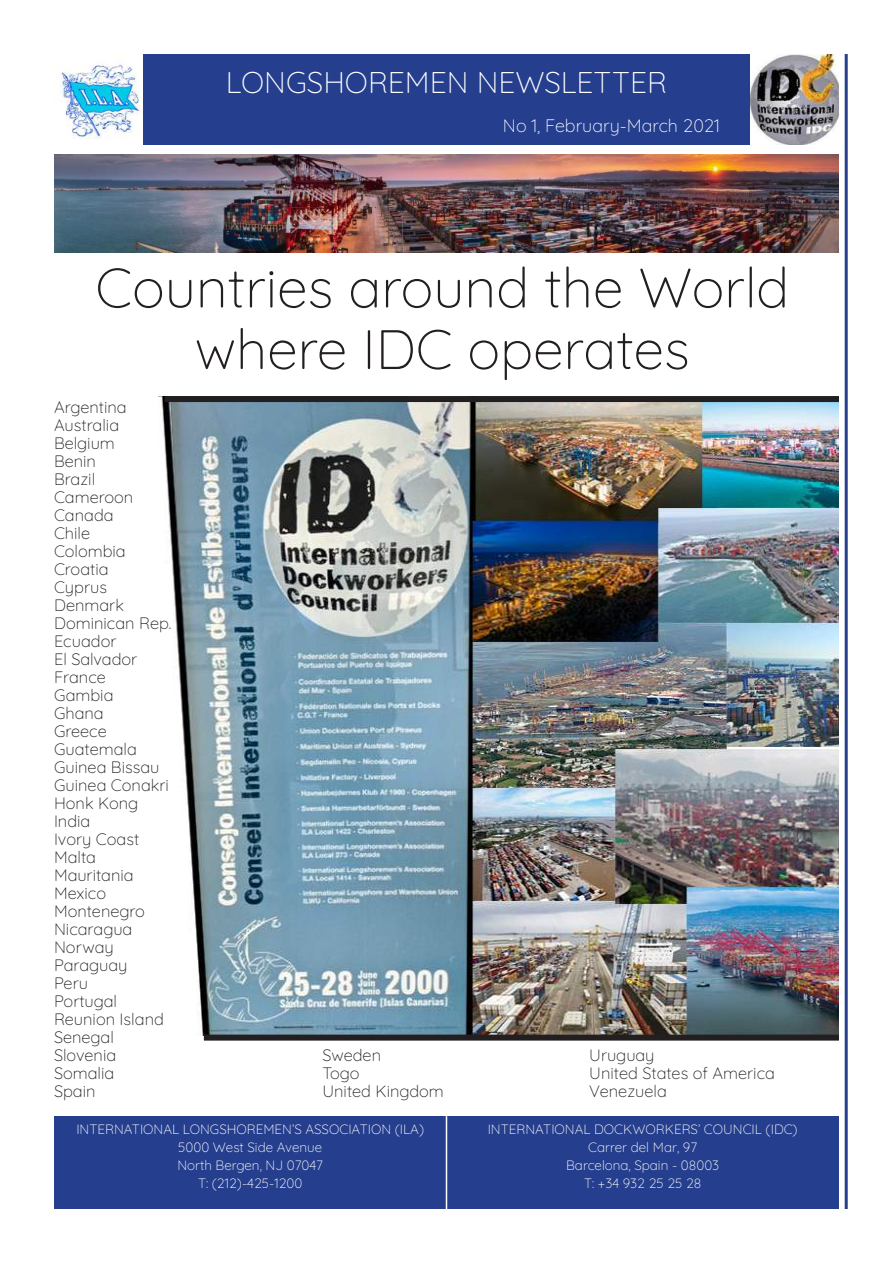
<style>
.page{position:relative;width:893px;height:1263px;background:#fff}
.page>*{position:absolute;margin:0;border:0;box-sizing:border-box;transform-origin:0 0}
.t1{font:300 55.5px/61.5px "Quicksand";color:#231f20;text-align:center}
.t2{font:300 30px "Quicksand";color:#fff}
.t3{font:300 18px "Quicksand";color:#fff}
.t4{font:300 16.5px/18px "Quicksand";color:#231f20}
.t5{font:300 13.5px/18px "Quicksand";color:#fff;text-align:center}
</style>
<div class="page">
<div style="left:54px;top:1116px;width:392px;height:93px;background:#253f8e"></div>
<div style="left:54px;top:54px;width:785px;height:90px;background:#253f8e"></div>
<hr style="left:845px;top:54px;width:3px;height:1155px;background:#253f8e">
<img style="left:54px;top:54px;width:88px;height:90px">
<img style="left:750px;top:54px;width:89px;height:90px">
<div style="left:446px;top:1116px;width:393px;height:93px;background:#253f8e"></div>
<hr style="left:446px;top:1116px;width:1px;height:93px;background:#fff">
<img style="left:159px;top:396px;width:680px;height:639px">
<img style="left:54px;top:154px;width:785px;height:98px">
<div style="left:204px;top:1034px;width:635px;height:6px;background:#231f20"></div>
<div style="left:165px;top:396px;width:674px;height:6px;background:#231f20"></div>
<h2 class="t2" style="left:226px;top:59px;width:443px">LONGSHOREMEN NEWSLETTER</h2>
<p class="t3" style="left:503px;top:112px;width:219px">No 1, February-March 2021</p>
<h1 class="t1" style="left:95px;top:251px;width:695px">Countries around the World where IDC operates</h1>
<p class="t4" style="left:54px;top:396px;width:119px">Argentina<br>Australia<br>Belgium<br>Benin<br>Brazil<br>Cameroon<br>Canada<br>Chile<br>Colombia<br>Croatia<br>Cyprus<br>Denmark<br>Dominican Rep.<br>Ecuador<br>El Salvador<br>France<br>Gambia<br>Ghana<br>Greece<br>Guatemala<br>Guinea Bissau<br>Guinea Conakri<br>Honk Kong<br>India<br>Ivory Coast<br>Malta<br>Mauritania<br>Mexico<br>Montenegro<br>Nicaragua<br>Norway<br>Paraguay<br>Peru<br>Portugal<br>Reunion Island<br>Senegal<br>Slovenia<br>Somalia<br>Spain</p>
<p class="t4" style="left:322px;top:1044px;width:123px">Sweden<br>Togo<br>United Kingdom</p>
<p class="t4" style="left:589px;top:1044px;width:187px">Uruguay<br>United States of America<br>Venezuela</p>
<p class="t5" style="left:76px;top:1119px;width:349px">INTERNATIONAL LONGSHOREMEN’S ASSOCIATION (ILA)<br>5000 West Side Avenue<br>North Bergen, NJ 07047<br>T: (212)-425-1200</p>
<p class="t5" style="left:488px;top:1119px;width:312px">INTERNATIONAL DOCKWORKERS’ COUNCIL (IDC)<br>Carrer del Mar, 97<br>Barcelona, Spain - 08003<br>T: +34 932 25 25 28</p>
</div>
